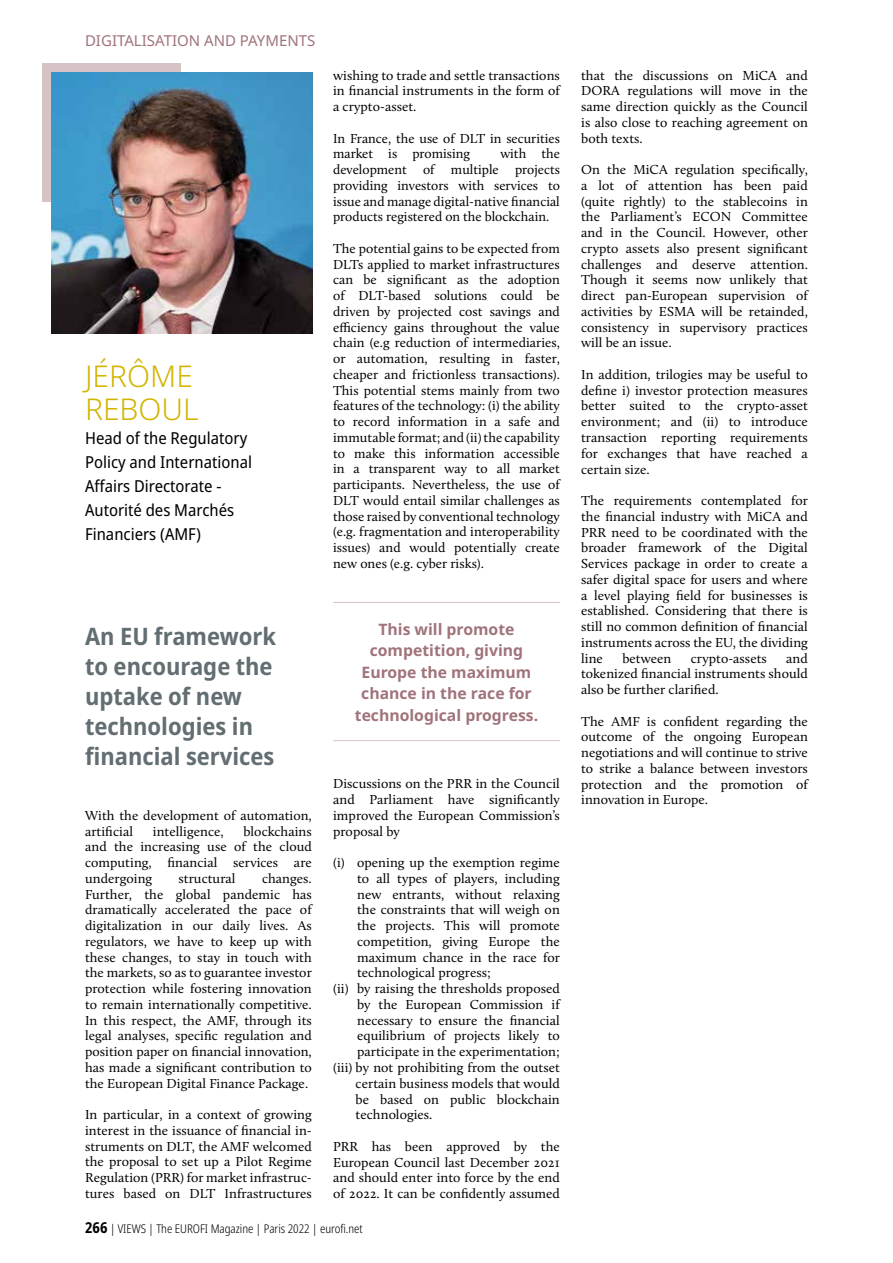
<style>
.page{position:relative;width:893px;height:1263px;background:#fff}
.page>*{position:absolute;margin:0;border:0;box-sizing:border-box;transform-origin:0 0}
.t1{font:300 30px/33px "Noto Sans";color:#d3b400}
.t2{font:700 semi-condensed 24px/30px "Noto Sans";color:#636e73}
.t3{font:semi-condensed 16.5px/24px "Noto Sans";color:#000}
.t4{font:700 15.75px/21.6px "Noto Sans";color:#a0737a;text-align:center}
.t5{font:15px "Noto Sans";color:#a0737a}
.t6{font:13.5px/15.8px "Calluna";letter-spacing:.005em;color:#000;text-align:justify}
.t7{font:300 condensed 12px "Noto Sans";color:#000}
.s1{font-weight:700;font-size:15px}
</style>
<div class="page">
<div style="left:43px;top:64px;width:138px;height:138px;background:#d5c3c5"></div>
<img style="left:51px;top:72px;width:262px;height:262px">
<hr style="left:333px;top:602px;width:227px;height:1px;background:#d5c3c5">
<hr style="left:333px;top:740px;width:227px;height:1px;background:#d5c3c5">
<p class="t5" style="left:85px;top:30px;width:232px">DIGITALISATION AND PAYMENTS</p>
<h1 class="t1" style="left:85px;top:360px;width:115px">JÉRÔME<br>REBOUL</h1>
<p class="t3" style="left:85px;top:427px;width:169px">Head of the Regulatory<br>Policy and International<br>Affairs Directorate -<br>Autorité des Marchés<br>Financiers (AMF)</p>
<p class="t6" style="left:333px;top:67px;width:228px">wishing to trade and settle transactions in financial instruments in the form of a crypto-asset.</p>
<p class="t6" style="left:333px;top:130px;width:228px">In France, the use of DLT in securities market is promising</p>
<p class="t6" style="left:333px;top:146px;width:228px;text-indent:167px">with the development of multiple projects providing investors with services to issue and manage digital-native financial products registered on the blockchain.</p>
<p class="t6" style="left:333px;top:240px;width:228px">The potential gains to be expected from DLTs applied to market infrastructures can be significant as the adoption of DLT-based solutions could be driven by projected cost savings and efficiency gains throughout the value chain (e.g reduction of intermediaries, or automation, resulting in faster, cheaper and frictionless transactions).<br>This potential stems mainly from two features of the technology: (i) the ability to record information in a safe and immutable format; and (ii) the capability to make this information accessible in a transparent way to all market participants. Nevertheless, the use of DLT would entail similar challenges as those raised by conventional technology (e.g. fragmentation and interoperability issues) and would potentially create new ones (e.g. cyber risks).</p>
<h2 class="t2" style="left:85px;top:622px;width:192px">An EU framework to encourage the uptake of new technologies in financial services</h2>
<p class="t6" style="left:85px;top:807px;width:228px">With the development of automation, artificial</p>
<p class="t6" style="left:85px;top:823px;width:228px;text-indent:158px">blockchains and the increasing use of the cloud computing, financial services are undergoing</p>
<p class="t6" style="left:153px;top:823px;width:72px">intelligence,</p>
<p class="t6" style="left:85px;top:870px;width:228px;text-indent:177px">changes.<br>Further, the global pandemic has dramatically accelerated the pace of digitalization in our daily lives. As regulators, we have to keep up with these changes, to stay in touch with the markets, so as to guarantee investor protection while fostering innovation to remain internationally competitive.<br>In this respect, the AMF, through its legal analyses, specific regulation and position paper on financial innovation, has made a significant contribution to the European Digital Finance Package.</p>
<p class="t6" style="left:85px;top:1107px;width:228px">In particular, in a context of growing interest in the issuance of financial in&shy;struments on DLT, the AMF welcomed the proposal to set up a Pilot Regime Regulation (PRR) for market infrastruc&shy;tures based on DLT Infrastructures</p>
<p class="t6" style="left:179px;top:870px;width:59px">structural</p>
<p class="t4" style="left:355px;top:618px;width:185px">This will promote competition, giving<br>Europe the maximum chance in the race for technological progress.</p>
<p class="t6" style="left:333px;top:776px;width:228px">Discussions on the PRR in the Council and Parliament have significantly improved the European Commission’s proposal by</p>
<p class="t6" style="left:333px;top:855px;width:228px">(i) opening up the exemption regime</p>
<p class="t6" style="left:357px;top:870px;width:204px">to all types of players, including</p>
<p class="t6" style="left:357px;top:886px;width:204px">new entrants, without relaxing</p>
<p class="t6" style="left:357px;top:902px;width:204px">the constraints that will weigh on</p>
<p class="t6" style="left:357px;top:918px;width:204px">the projects. This will promote</p>
<p class="t6" style="left:357px;top:933px;width:204px">competition, giving Europe the</p>
<p class="t6" style="left:357px;top:949px;width:204px">maximum chance in the race for</p>
<p class="t6" style="left:357px;top:965px;width:135px">technological progress;</p>
<p class="t6" style="left:333px;top:981px;width:228px">(ii) by raising the thresholds proposed</p>
<p class="t6" style="left:357px;top:996px;width:204px">by the European Commission if</p>
<p class="t6" style="left:357px;top:1012px;width:204px">necessary to ensure the financial</p>
<p class="t6" style="left:357px;top:1028px;width:204px">equilibrium of projects likely to</p>
<p class="t6" style="left:357px;top:1044px;width:204px">participate in the experimentation;</p>
<p class="t6" style="left:333px;top:1059px;width:228px">(iii) by not prohibiting from the outset</p>
<p class="t6" style="left:356px;top:1075px;width:206px">certain business models that would</p>
<p class="t6" style="left:356px;top:1091px;width:206px">be based on public blockchain</p>
<p class="t6" style="left:356px;top:1107px;width:78px">technologies.</p>
<p class="t6" style="left:333px;top:1138px;width:228px">PRR has been approved by the European Council last December 2021 and should enter into force by the end of 2022. It can be confidently assumed</p>
<p class="t7" style="left:85px;top:1220px;width:279px"><span class="s1">266</span> | VIEWS | The EUROFI Magazine | Paris 2022 | eurofi.net</p>
<p class="t6" style="left:581px;top:67px;width:228px">that the discussions on MiCA and DORA regulations will move in the same direction quickly as the Council is also close to reaching agreement on both texts.</p>
<p class="t6" style="left:581px;top:162px;width:228px">On the MiCA regulation specifically, a lot of attention has been paid (quite rightly) to the stablecoins in the Parliament’s ECON Committee and in the Council. However, other crypto assets also present significant challenges and deserve attention.<br>Though it seems now unlikely that direct pan-European supervision of activities by ESMA will be retainded, consistency in supervisory practices will be an issue.</p>
<p class="t6" style="left:581px;top:366px;width:228px">In addition, trilogies may be useful to define i) investor protection measures better suited to the crypto-asset environment; and (ii) to introduce transaction reporting requirements for exchanges that have reached a certain size.</p>
<p class="t6" style="left:581px;top:492px;width:228px">The requirements contemplated for the financial industry with MiCA and PRR need to be coordinated with the broader framework of the Digital Services package in order to create a safer digital space for users and where a level playing field for businesses is established. Considering that there is still no common definition of financial instruments across the EU, the dividing line</p>
<p class="t6" style="left:581px;top:650px;width:228px;text-indent:205px">and tokenized financial instruments should also be further clarified.</p>
<p class="t6" style="left:581px;top:713px;width:228px">The AMF is confident regarding the outcome of the ongoing European negotiations and will continue to strive to strike a balance between investors protection and the promotion of innovation in Europe.</p>
<p class="t6" style="left:622px;top:650px;width:51px">between</p>
<p class="t6" style="left:691px;top:650px;width:77px">crypto-assets</p>
</div>
